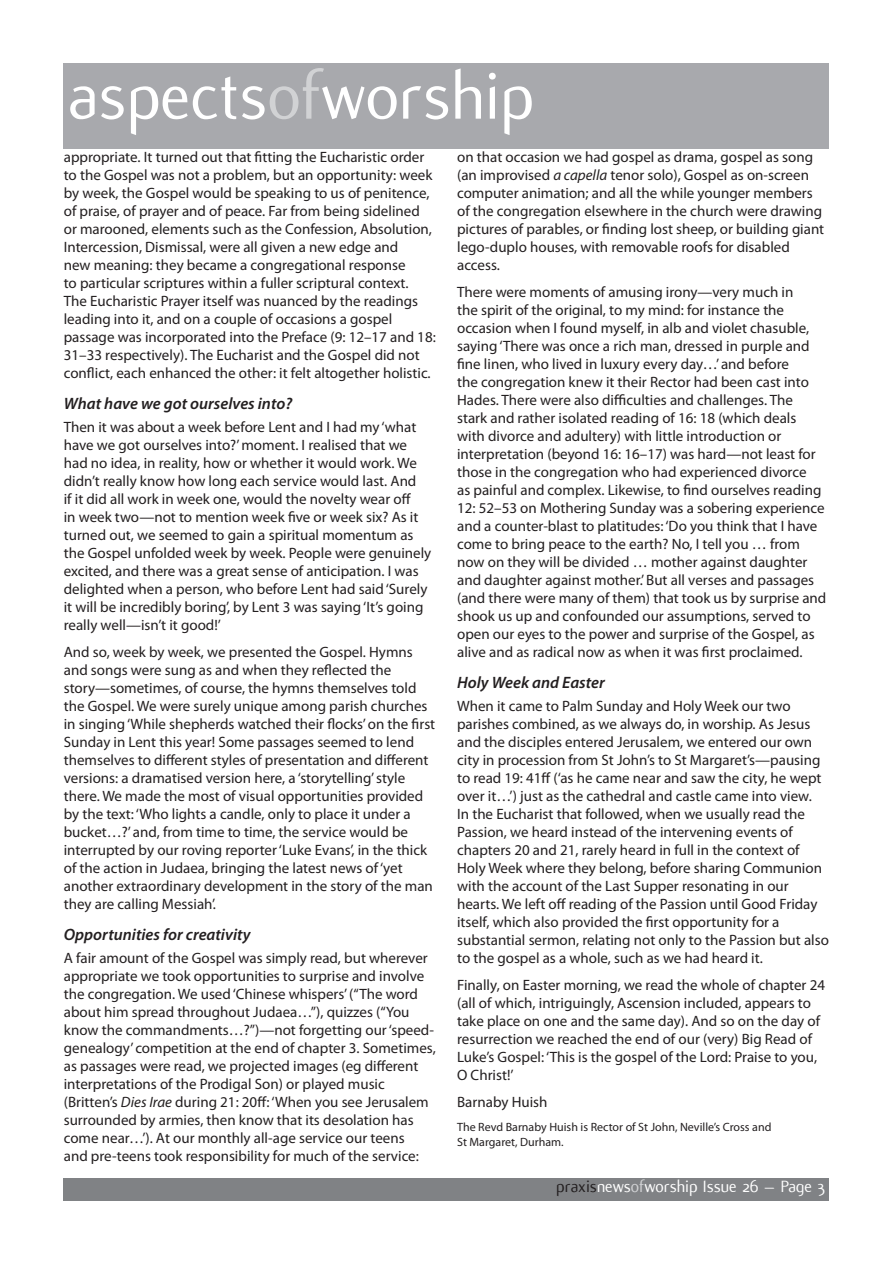
<style>
.page{position:relative;width:893px;height:1263px;background:#fff}
.page>*{position:absolute;margin:0;border:0;box-sizing:border-box;transform-origin:0 0}
.Header_text{font:72px "Flux";color:#fff}
.t1{font:18px "Flux";color:#fff}
.Article_Header_4{font:italic 600 16.5px "Myriad Pro";color:#231f20}
.Column_body_non-j{font:15px/18px "Myriad Pro";color:#231f20}
.Column_body{font:15px "Myriad Pro";color:#231f20}
.Author_biog{font:12px/15px "Myriad Pro";color:#231f20}
.s1{color:#d1d2d4}
.s2{font-style:italic}
.s3{color:#231f20}
</style>
<div class="page">
<div style="left:64px;top:1178px;width:765px;height:23px;background:#808285"></div>
<div style="left:64px;top:64px;width:765px;height:85px;background:#a8a9ad"></div>
<p class="Header_text" style="left:68px;top:57px;width:467px">aspects<span class="s1">of</span>worship</p>
<p class="Column_body_non-j" style="left:64px;top:148px;width:374px">appropriate. It turned out that fitting the Eucharistic order to the Gospel was not a problem, but an opportunity: week by week, the Gospel would be speaking to us of penitence, of praise, of prayer and of peace. Far from being sidelined or marooned, elements such as the Confession, Absolution, Intercession, Dismissal, were all given a new edge and<br>new meaning: they became a congregational response<br>to particular scriptures within a fuller scriptural context.<br>The Eucharistic Prayer itself was nuanced by the readings leading into it, and on a couple of occasions a gospel passage was incorporated into the Preface (9: 12–17 and 18:<br>31–33 respectively). The Eucharist and the Gospel did not conflict, each enhanced the other: it felt altogether holistic.</p>
<p class="Article_Header_4" style="left:64px;top:393px;width:230px">What have we got ourselves into?</p>
<p class="Column_body_non-j" style="left:64px;top:418px;width:369px">Then it was about a week before Lent and I had my ‘what have we got ourselves into?’ moment. I realised that we had no idea, in reality, how or whether it would work. We didn’t really know how long each service would last. And<br>if it did all work in week one, would the novelty wear off<br>in week two—not to mention week five or week six? As it turned out, we seemed to gain a spiritual momentum as the Gospel unfolded week by week. People were genuinely excited, and there was a great sense of anticipation. I was delighted when a person, who before Lent had said ‘Surely it will be incredibly boring’, by Lent 3 was saying ‘It’s going really well—isn’t it good!’</p>
<p class="Column_body_non-j" style="left:64px;top:643px;width:373px">And so, week by week, we presented the Gospel. Hymns and songs were sung as and when they reflected the story—sometimes, of course, the hymns themselves told the Gospel. We were surely unique among parish churches in singing ‘While shepherds watched their flocks’ on the first Sunday in Lent this year! Some passages seemed to lend themselves to different styles of presentation and different versions: a dramatised version here, a ‘storytelling’ style there. We made the most of visual opportunities provided by the text: ‘Who lights a candle, only to place it under a bucket…?’ and, from time to time, the service would be interrupted by our roving reporter ‘Luke Evans’, in the thick of the action in Judaea, bringing the latest news of ‘yet another extraordinary development in the story of the man they are calling Messiah’.</p>
<p class="Article_Header_4" style="left:64px;top:924px;width:188px">Opportunities for creativity</p>
<p class="Column_body_non-j" style="left:64px;top:949px;width:374px">A fair amount of the Gospel was simply read, but wherever appropriate we took opportunities to surprise and involve the congregation. We used ‘Chinese whispers’ (“The word about him spread throughout Judaea…”), quizzes (“You know the commandments…?”)—not forgetting our ‘speed&shy;genealogy’ competition at the end of chapter 3. Sometimes, as passages were read, we projected images (eg different interpretations of the Prodigal Son) or played music (Britten’s <span class="s2">Dies Irae</span> during 21: 20ff: ‘When you see Jerusalem surrounded by armies, then know that its desolation has come near…’). At our monthly all-age service our teens<br>and pre-teens took responsibility for much of the service:</p>
<p class="Column_body_non-j" style="left:457px;top:148px;width:369px">on that occasion we had gospel as drama, gospel as song (an improvised <span class="s2">a capella</span> tenor solo), Gospel as on-screen computer animation; and all the while younger members of the congregation elsewhere in the church were drawing pictures of parables, or finding lost sheep, or building giant lego-duplo houses, with removable roofs for disabled access.</p>
<p class="Column_body_non-j" style="left:457px;top:283px;width:371px">There were moments of amusing irony—very much in<br>the spirit of the original, to my mind: for instance the occasion when I found myself, in alb and violet chasuble, saying ‘There was once a rich man, dressed in purple and fine linen, who lived in luxury every day…’ and before<br>the congregation knew it their Rector had been cast into Hades. There were also difficulties and challenges. The stark and rather isolated reading of 16: 18 (which deals with divorce and adultery) with little introduction or interpretation (beyond 16: 16–17) was hard—not least for those in the congregation who had experienced divorce<br>as painful and complex. Likewise, to find ourselves reading 12: 52–53 on Mothering Sunday was a sobering experience and a counter-blast to platitudes: ‘Do you think that I have come to bring peace to the earth? No, I tell you … from now on they will be divided … mother against daughter and daughter against mother.’ But all verses and passages (and there were many of them) that took us by surprise and shook us up and confounded our assumptions, served to open our eyes to the power and surprise of the Gospel, as alive and as radical now as when it was first proclaimed.</p>
<p class="Article_Header_4" style="left:457px;top:672px;width:149px">Holy Week and Easter</p>
<p class="Column_body_non-j" style="left:457px;top:697px;width:373px">When it came to Palm Sunday and Holy Week our two parishes combined, as we always do, in worship. As Jesus and the disciples entered Jerusalem, we entered our own city in procession from St John’s to St Margaret’s—pausing to read 19: 41ff (‘as he came near and saw the city, he wept over it…’) just as the cathedral and castle came into view.<br>In the Eucharist that followed, when we usually read the Passion, we heard instead of the intervening events of chapters 20 and 21, rarely heard in full in the context of Holy Week where they belong, before sharing Communion with the account of the Last Supper resonating in our hearts. We left off reading of the Passion until Good Friday itself, which also provided the first opportunity for a substantial sermon, relating not only to the Passion but also to the gospel as a whole, such as we had heard it.</p>
<p class="Column_body_non-j" style="left:457px;top:976px;width:369px">Finally, on Easter morning, we read the whole of chapter 24 (all of which, intriguingly, Ascension included, appears to take place on one and the same day). And so on the day of resurrection we reached the end of our (very) Big Read of Luke’s Gospel: ‘This is the gospel of the Lord: Praise to you, O Christ!’</p>
<p class="Column_body" style="left:457px;top:1093px;width:92px">Barnaby Huish</p>
<p class="Author_biog" style="left:457px;top:1119px;width:316px">The Revd Barnaby Huish is Rector of St John, Neville’s Cross and<br>St Margaret, Durham.</p>
<p class="t1" style="left:556px;top:1176px;width:270px"><span class="s3">praxis</span>news<span class="s1">of</span>worship Issue 26 – Page 3</p>
</div>
